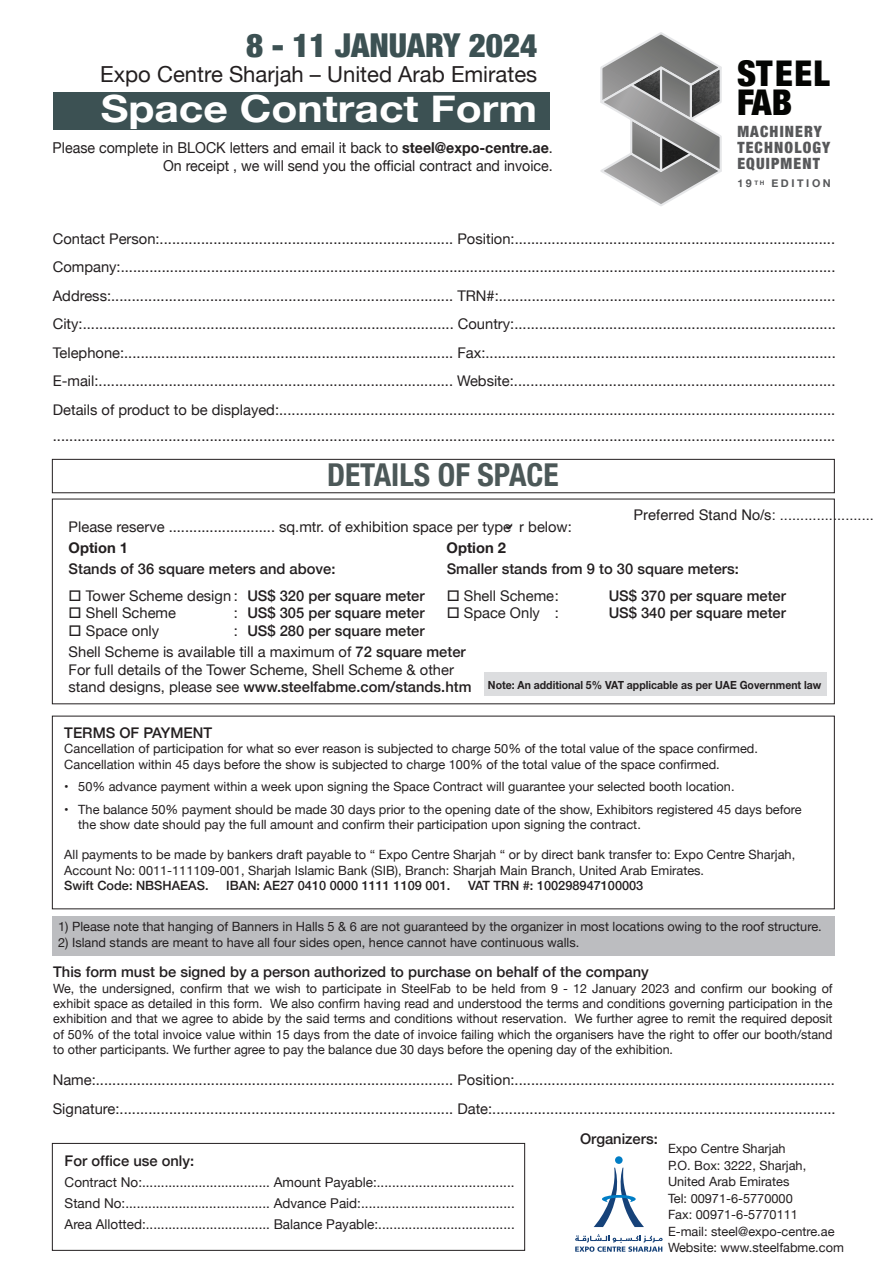
<style>
.page{position:relative;width:893px;height:1263px;background:#fff}
.page>*{position:absolute;margin:0;border:0;box-sizing:border-box;transform-origin:0 0}
.t1{font:700 37.5px "Helvetica Neue";color:#fff;scale:1.14 1}
.t2{font:900 condensed 35.4px/28.8px "Helvetica Neue";letter-spacing:.02em;color:#040503}
.t3{font:900 condensed 32.85px "Helvetica Neue";color:#3c5153}
.t4{font:700 condensed 31.5px "Helvetica Neue";color:#4c5858}
.t5{font:22.05px "Helvetica Neue";color:#231f20}
.t6{font:900 condensed 15.6px/15.6px "Helvetica Neue";letter-spacing:.075em;color:#57585a}
.t7{font:15px/18px "Helvetica Neue";color:#231f20;text-align:right;scale:.95 1}
.t8{font:14.7px/28.5px "Helvetica Neue";color:#231f20}
.t9{font:500 14.7px "Helvetica Neue";color:#231f20}
.t10{font:14.7px "Helvetica";color:#231f20}
.t11{font:700 14.7px "Helvetica Neue";color:#231f20}
.t12{font:13.5px/21px "Helvetica Neue";color:#231f20;text-align:justify}
.t13{font:12.75px/15.3px "Helvetica Neue";color:#231f20}
.t14{font:500 12.75px "Helvetica Neue";color:#231f20}
.t15{font:700 11.25px "Helvetica Neue LT Std";color:#231f20;scale:.93 1}
.t16{font:700 10.8px "Helvetica Neue";letter-spacing:.24em;color:#57585a}
.s1{font-weight:700}
.s2{font-family:"Helvetica"}
.s3{font-weight:400}
.s4{font-weight:500}
</style>
<div class="page">
<div style="left:53px;top:92px;width:497px;height:37px;background:#3c5153"></div>
<div style="left:52px;top:459px;width:783px;height:34px;border:1px solid #231f20"></div>
<div style="left:52px;top:916px;width:782px;height:40px;background:#bcbdc0"></div>
<div style="left:52px;top:1143px;width:473px;height:108px;border:1px solid #231f20"></div>
<div style="left:485px;top:672px;width:342px;height:23px;background:#dcdddf"></div>
<svg style="left:600px;top:32px;width:122px;height:174px"></svg>
<svg style="left:594px;top:1167px;width:50px;height:60px"></svg>
<div style="left:615px;top:1156px;width:8px;height:8px;background:#007dc5;border-radius:50%"></div>
<svg style="left:575px;top:1234px;width:88px;height:18px"></svg>
<h3 class="t3" style="left:246px;top:18px;width:293px">8 - 11 JANUARY 2024</h3>
<h3 class="t5" style="left:100px;top:59px;width:438px">Expo Centre Sharjah – United Arab Emirates</h3>
<h1 class="t1" style="left:101px;top:79px;width:384px">Space Contract Form</h1>
<p class="t7" style="left:53px;top:140px;width:528px">Please complete in BLOCK letters and email it back to <span class="s1">steel@expo-centre.ae</span>.<br>On receipt , we will send you the official contract and invoice.</p>
<h2 class="t2" style="left:737px;top:57px;width:94px">STEEL<br>FAB</h2>
<p class="t6" style="left:737px;top:123px;width:94px">MACHINERY<br>TECHNOLOGY<br>EQUIPMENT</p>
<p class="t16" style="left:737px;top:175px;width:95px">19 <sup>TH</sup> EDITION</p>
<p class="t8" style="left:53px;top:225px;width:785px;text-align:justify">Contact Person:....................................................................... Position:..............................................................................<br>Company:..............................................................................................................................................................................<br>Address:................................................................................... TRN#:..................................................................................<br>City:.......................................................................................... Country:..............................................................................<br>Telephone:................................................................................ Fax:.....................................................................................<br>E-mail:...................................................................................... Website:..............................................................................<br>Details of product to be displayed:.......................................................................................................................................</p>
<p class="t8" style="left:53px;top:422px;width:784px">..............................................................................................................................................................................................</p>
<h3 class="t4" style="left:327px;top:449px;width:233px">DETAILS OF SPACE</h3>
<p class="t8" style="left:69px;top:517px;width:505px;line-height:21px">Please reserve .......................... sq.mtr. of exhibition space per type <span class="s2">r</span> below:<br><span class="s1">Option 1</span></p>
<p class="t11" style="left:447px;top:536px;width:61px">Option 2</p>
<p class="t10" style="left:633px;top:503px;width:242px">Preferred Stand No/s: .......................</p>
<p class="t9" style="left:69px;top:557px;width:268px">Stands of 36 square meters and above:</p>
<p class="t9" style="left:447px;top:557px;width:294px">Smaller stands from 9 to 30 square meters:</p>
<p class="t9" style="left:69px;top:583px;width:357px">□ <span class="s3">Tower Scheme design :</span> US$ 320 per square meter</p>
<p class="t8" style="left:447px;top:582px;width:114px">□ Shell Scheme :</p>
<p class="t9" style="left:609px;top:583px;width:179px">US$ 370 per square meter</p>
<p class="t8" style="left:69px;top:600px;width:109px">□ Shell Scheme</p>
<p class="t9" style="left:234px;top:601px;width:192px"><span class="s3">:</span> US$ 305 per square meter</p>
<p class="t8" style="left:447px;top:600px;width:114px">□ Space Only :</p>
<p class="t9" style="left:609px;top:601px;width:179px">US$ 340 per square meter</p>
<p class="t8" style="left:69px;top:617px;width:92px">□ Space only</p>
<p class="t8" style="left:69px;top:621px;width:399px;line-height:21px;text-indent:165px">: <span class="s4">US$ 280 per square meter<br></span>Shell Scheme is available till a maximum of <span class="s4">72 square meter</span></p>
<p class="t8" style="left:69px;top:661px;width:404px;line-height:17.7px">For full details of the Tower Scheme, Shell Scheme &amp; other stand designs, please see <span class="s4">www.steelfabme.com/stands.htm</span></p>
<p class="t15" style="left:488px;top:678px;width:360px">Note: An additional 5% VAT applicable as per UAE Government law</p>
<p class="t9" style="left:64px;top:721px;width:149px">TERMS OF PAYMENT</p>
<p class="t13" style="left:64px;top:742px;width:695px">Cancellation of participation for what so ever reason is subjected to charge 50% of the total value of the space confirmed.<br>Cancellation within 45 days before the show is subjected to charge 100% of the total value of the space confirmed.</p>
<p class="t13" style="left:64px;top:779px;width:672px">• 50% advance payment within a week upon signing the Space Contract will guarantee your selected booth location.</p>
<p class="t13" style="left:78px;top:802px;width:725px;text-indent:-14px">• The balance 50% payment should be made 30 days prior to the opening date of the show, Exhibitors registered 45 days before the show date should pay the full amount and confirm their participation upon signing the contract.</p>
<p class="t13" style="left:64px;top:848px;width:732px">All payments to be made by bankers draft payable to “ Expo Centre Sharjah “ or by direct bank transfer to: Expo Centre Sharjah,<br>Account No: 0011-111109-001, Sharjah Islamic Bank (SIB), Branch: Sharjah Main Branch, United Arab Emirates.</p>
<p class="t14" style="left:64px;top:875px;width:146px">Swift Code: NBSHAEAS.</p>
<p class="t14" style="left:226px;top:875px;width:225px">IBAN: AE27 0410 0000 1111 1109 001.</p>
<p class="t14" style="left:468px;top:875px;width:177px">VAT TRN #: 100298947100003</p>
<p class="t13" style="left:58px;top:920px;width:765px">1) Please note that hanging of Banners in Halls 5 &amp; 6 are not guaranteed by the organizer in most locations owing to the roof structure.</p>
<p class="t13" style="left:58px;top:935px;width:523px">2) Island stands are meant to have all four sides open, hence cannot have continuous walls.</p>
<p class="t9" style="left:53px;top:960px;width:597px">This form must be signed by a person authorized to purchase on behalf of the company</p>
<p class="t13" style="left:53px;top:981px;width:781px;text-align:justify">We, the undersigned, confirm that we wish to participate in SteelFab to be held from 9 - 12 January 2023 and confirm our booking of exhibit space as detailed in this form. We also confirm having read and understood the terms and conditions governing participation in the exhibition and that we agree to abide by the said terms and conditions without reservation. We further agree to remit the required deposit of 50% of the total invoice value within 15 days from the date of invoice failing which the organisers have the right to offer our booth/stand to other participants. We further agree to pay the balance due 30 days before the opening day of the exhibition.</p>
<p class="t8" style="left:53px;top:1066px;width:784px">Name:....................................................................................... Position:..............................................................................<br>Signature:................................................................................. Date:...................................................................................</p>
<p class="t9" style="left:65px;top:1149px;width:131px">For office use only:</p>
<p class="t12" style="left:65px;top:1173px;width:452px">Contract No:.................................. Amount Payable:....................................<br>Stand No:...................................... Advance Paid:........................................<br>Area Allotted:................................. Balance Payable:....................................</p>
<p class="t9" style="left:580px;top:1126px;width:79px">Organizers:</p>
<p class="t13" style="left:668px;top:1141px;width:177px;line-height:16.5px">Expo Centre Sharjah<br>P.O. Box: 3222, Sharjah,<br>United Arab Emirates<br>Tel: 00971-6-5770000<br>Fax: 00971-6-5770111<br>E-mail: steel@expo-centre.ae<br>Website: www.steelfabme.com</p>
</div>
